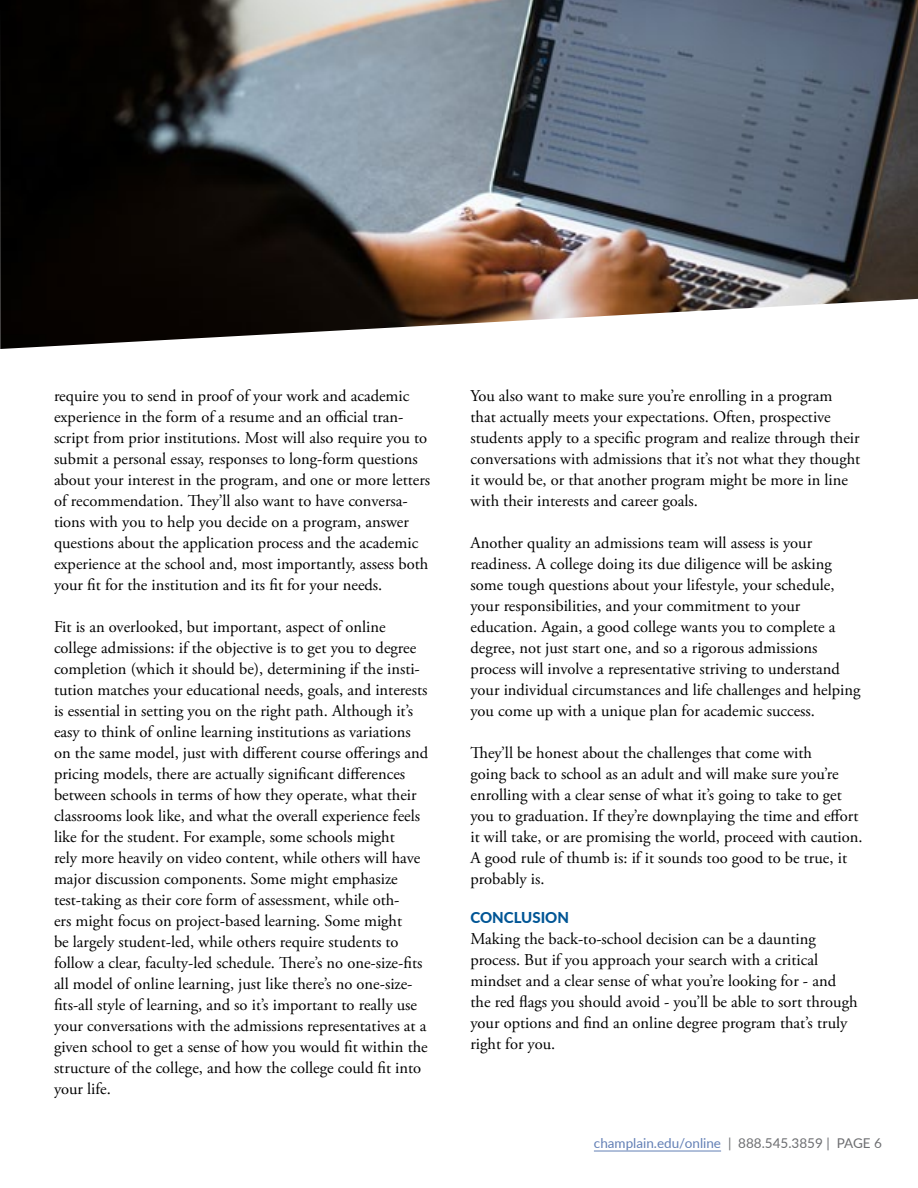
<style>
.page{position:relative;width:918px;height:1188px;background:#fff}
.page>*{position:absolute;margin:0;border:0;box-sizing:border-box;transform-origin:0 0}
.t1{font:16.5px/21px "Adobe Garamond Pro";color:#000}
.t2{font:800 15px "Lato";color:#005595}
.t3{font:13.5px "Lato";color:#627fb5}
.s1{color:#6d6e71}
</style>
<div class="page">
<hr style="left:594px;top:1151px;width:127px;height:1px;background:#627fb5">
<img style="left:0;top:0;width:918px;height:349px">
<p class="t1" style="left:54px;top:386px;width:378px">require you to send in proof of your work and academic experience in the form of a resume and an official tran&shy;script from prior institutions. Most will also require you to submit a personal essay, responses to long-form questions about your interest in the program, and one or more letters of recommendation. They’ll also want to have conversa&shy;tions with you to help you decide on a program, answer questions about the application process and the academic experience at the school and, most importantly, assess both your fit for the institution and its fit for your needs.</p>
<p class="t1" style="left:54px;top:617px;width:376px">Fit is an overlooked, but important, aspect of online college admissions: if the objective is to get you to degree completion (which it should be), determining if the insti&shy;tution matches your educational needs, goals, and interests is essential in setting you on the right path. Although it’s easy to think of online learning institutions as variations on the same model, just with different course offerings and pricing models, there are actually significant differences between schools in terms of how they operate, what their classrooms look like, and what the overall experience feels like for the student. For example, some schools might<br>rely more heavily on video content, while others will have major discussion components. Some might emphasize test-taking as their core form of assessment, while oth-<br>ers might focus on project-based learning. Some might<br>be largely student-led, while others require students to follow a clear, faculty-led schedule. There’s no one-size-fits all model of online learning, just like there’s no one-size&shy;fits-all style of learning, and so it’s important to really use your conversations with the admissions representatives at a given school to get a sense of how you would fit within the structure of the college, and how the college could fit into your life.</p>
<p class="t1" style="left:470px;top:386px;width:391px">You also want to make sure you’re enrolling in a program that actually meets your expectations. Often, prospective students apply to a specific program and realize through their conversations with admissions that it’s not what they thought it would be, or that another program might be more in line with their interests and career goals.</p>
<p class="t1" style="left:470px;top:533px;width:392px">Another quality an admissions team will assess is your readiness. A college doing its due diligence will be asking some tough questions about your lifestyle, your schedule, your responsibilities, and your commitment to your education. Again, a good college wants you to complete a degree, not just start one, and so a rigorous admissions process will involve a representative striving to understand your individual circumstances and life challenges and helping you come up with a unique plan for academic success.</p>
<p class="t1" style="left:470px;top:743px;width:394px">They’ll be honest about the challenges that come with<br>going back to school as an adult and will make sure you’re enrolling with a clear sense of what it’s going to take to get you to graduation. If they’re downplaying the time and effort it will take, or are promising the world, proceed with caution.<br>A good rule of thumb is: if it sounds too good to be true, it probably is.</p>
<p class="t2" style="left:470px;top:907px;width:100px">CONCLUSION</p>
<p class="t1" style="left:470px;top:929px;width:389px">Making the back-to-school decision can be a daunting process. But if you approach your search with a critical mindset and a clear sense of what you’re looking for - and the red flags you should avoid - you’ll be able to sort through your options and find an online degree program that’s truly right for you.</p>
<p class="t3" style="left:594px;top:1133px;width:290px">champlain.edu/online <span class="s1">| 888.545.3859 | PAGE 6</span></p>
</div>
